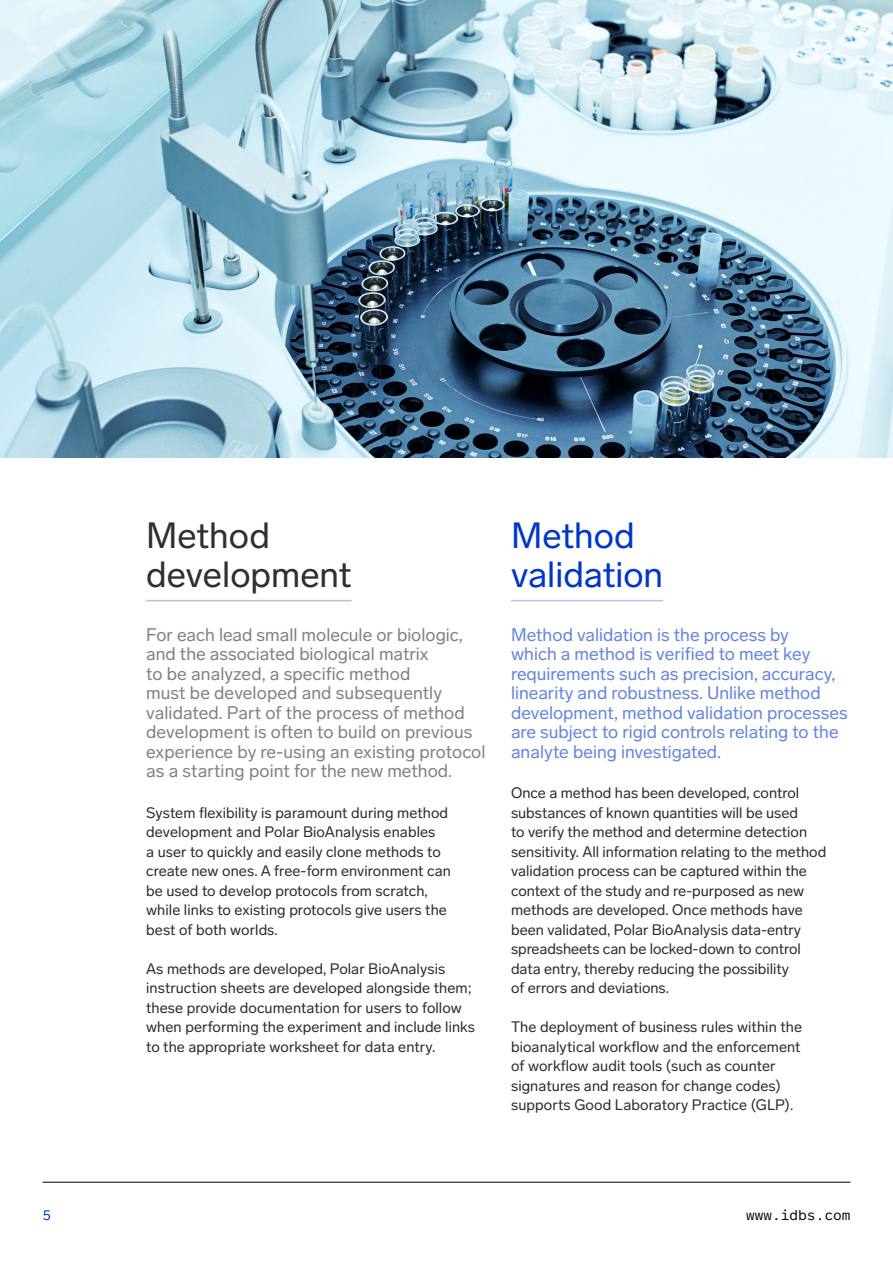
<style>
.page{position:relative;width:893px;height:1263px;background:#fff}
.page>*{position:absolute;margin:0;border:0;box-sizing:border-box;transform-origin:0 0}
.t1{font:36px/39px "Lab Grotesque";color:#2e2e33}
.t2{font:36px/39px "Lab Grotesque";color:#0036c6}
.t3{font:18px/19.5px "Lab Grotesque";letter-spacing:.005em;color:#828285}
.t4{font:18px/19.5px "Lab Grotesque";color:#6686dd}
.t5{font:15px/19.5px "Lab Grotesque";letter-spacing:.005em;color:#2e2e33}
.t6{font:15px "Lab Grotesque Mono";color:#000}
.t7{font:15px "Lab Grotesque Mono";color:#0036c6}
</style>
<div class="page">
<hr style="left:146px;top:600px;width:206px;height:1px;background:#c0c1c2">
<hr style="left:511px;top:600px;width:152px;height:1px;background:#b3c3ee">
<hr style="left:43px;top:1182px;width:807px;height:1px;background:#000">
<img style="left:0;top:0;width:893px;height:457px">
<h1 class="t1" style="left:146px;top:516px;width:207px">Method development</h1>
<p class="t3" style="left:146px;top:625px;width:341px">For each lead small molecule or biologic, and the associated biological matrix<br>to be analyzed, a specific method<br>must be developed and subsequently validated. Part of the process of method development is often to build on previous experience by re-using an existing protocol as a starting point for the new method.</p>
<p class="t5" style="left:146px;top:803px;width:306px">System flexibility is paramount during method development and Polar BioAnalysis enables<br>a user to quickly and easily clone methods to create new ones. A free-form environment can be used to develop protocols from scratch, while links to existing protocols give users the best of both worlds.</p>
<p class="t5" style="left:146px;top:959px;width:330px">As methods are developed, Polar BioAnalysis instruction sheets are developed alongside them; these provide documentation for users to follow when performing the experiment and include links to the appropriate worksheet for data entry.</p>
<h1 class="t2" style="left:511px;top:516px;width:154px">Method validation</h1>
<p class="t4" style="left:511px;top:625px;width:338px">Method validation is the process by<br>which a method is verified to meet key requirements such as precision, accuracy, linearity and robustness. Unlike method development, method validation processes are subject to rigid controls relating to the analyte being investigated.</p>
<p class="t5" style="left:511px;top:783px;width:317px">Once a method has been developed, control substances of known quantities will be used<br>to verify the method and determine detection sensitivity. All information relating to the method validation process can be captured within the context of the study and re-purposed as new methods are developed. Once methods have been validated, Polar BioAnalysis data-entry spreadsheets can be locked-down to control data entry, thereby reducing the possibility<br>of errors and deviations.</p>
<p class="t5" style="left:511px;top:1017px;width:293px">The deployment of business rules within the bioanalytical workflow and the enforcement of workflow audit tools (such as counter signatures and reason for change codes) supports Good Laboratory Practice (GLP).</p>
<p class="t7" style="left:43px;top:1205px;width:10px">5</p>
<p class="t6" style="left:746px;top:1205px;width:106px">www.idbs.com</p>
</div>
